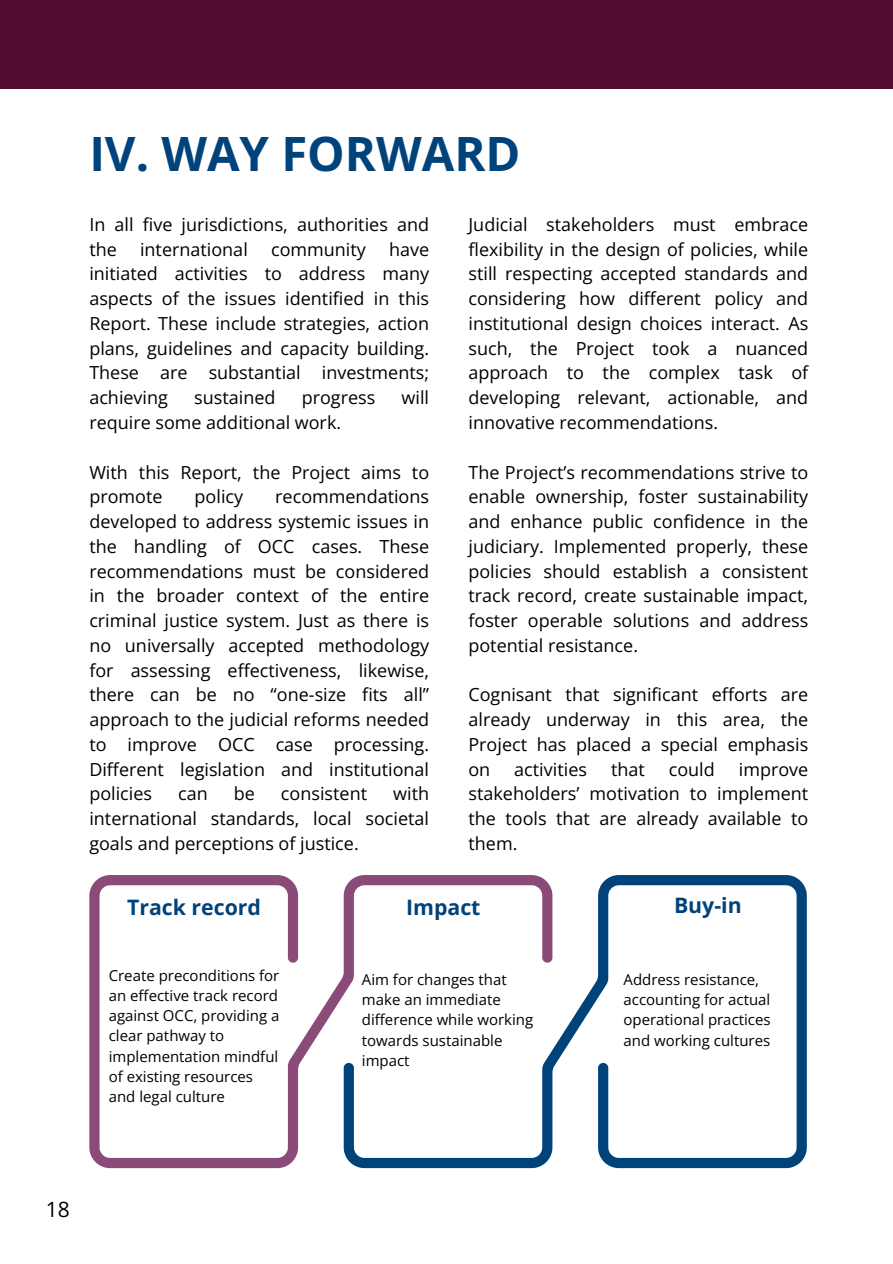
<style>
.page{position:relative;width:893px;height:1264px;background:#fff}
.page>*{position:absolute;margin:0;border:0;box-sizing:border-box;transform-origin:0 0}
.t1{font:700 47.25px "Open Sans";color:#00437b}
.t2{font:700 21.3px "Open Sans";color:#00437b}
.t3{font:21px "Open Sans";color:#000}
.t4{font:18px/24.8px "Open Sans";color:#000;text-align:justify}
.t5{font:15px/20.2px "Open Sans";color:#000}
</style>
<div class="page">
<svg style="left:89px;top:875px;width:255px;height:293px"></svg>
<svg style="left:344px;top:875px;width:462px;height:293px"></svg>
<div style="left:0;top:0;width:892px;height:89px;background:#510b30"></div>
<h1 class="t1" style="left:89px;top:120px;width:432px">IV. WAY FORWARD</h1>
<h3 class="t4" style="left:89px;top:211px;width:341px">In all five jurisdictions, authorities and the</h3>
<h3 class="t4" style="left:89px;top:236px;width:341px;text-indent:299px">have initiated activities to address many aspects of the issues identified in this Report. These include strategies, action plans, guidelines and capacity building.<br>These are substantial investments; achieving</h3>
<h3 class="t4" style="left:140px;top:236px;width:109px">international</h3>
<h3 class="t4" style="left:271px;top:236px;width:96px">community</h3>
<h3 class="t4" style="left:194px;top:385px;width:83px">sustained</h3>
<h3 class="t4" style="left:302px;top:385px;width:75px">progress</h3>
<h3 class="t4" style="left:401px;top:385px;width:29px">will</h3>
<h3 class="t4" style="left:89px;top:409px;width:253px">require some additional work.</h3>
<h3 class="t4" style="left:89px;top:459px;width:341px">With this Report, the Project aims to promote</h3>
<h3 class="t4" style="left:89px;top:484px;width:341px;text-indent:186px">recommendations developed to address systemic issues in the handling of OCC cases. These recommendations must be considered in the broader context of the entire criminal justice system. Just as there is no universally accepted methodology for assessing effectiveness, likewise, there can be no “one-size fits all” approach to the judicial reforms needed to improve OCC case processing.<br>Different legislation and institutional policies</h3>
<h3 class="t4" style="left:195px;top:484px;width:50px">policy</h3>
<h3 class="t4" style="left:89px;top:781px;width:341px;text-indent:304px">with international standards, local societal goals and perceptions of justice.</h3>
<h3 class="t4" style="left:178px;top:781px;width:31px">can</h3>
<h3 class="t4" style="left:234px;top:781px;width:23px">be</h3>
<h3 class="t4" style="left:281px;top:781px;width:88px">consistent</h3>
<h3 class="t4" style="left:468px;top:211px;width:341px">Judicial stakeholders must embrace flexibility in the design of policies, while still respecting accepted standards and considering how different policy and institutional design choices interact. As such, the Project took a nuanced approach to the complex task of developing relevant, actionable, and innovative recommendations.</h3>
<h3 class="t4" style="left:468px;top:459px;width:341px">The Project’s recommendations strive to enable ownership, foster sustainability and enhance public confidence in the judiciary. Implemented properly, these policies should establish a consistent track record, create sustainable impact, foster operable solutions and address potential resistance.</h3>
<h3 class="t4" style="left:468px;top:682px;width:341px">Cognisant that significant efforts are already underway in this area, the Project has placed a special emphasis on</h3>
<h3 class="t4" style="left:514px;top:756px;width:74px">activities</h3>
<h3 class="t4" style="left:611px;top:756px;width:35px">that</h3>
<h3 class="t4" style="left:668px;top:756px;width:48px">could</h3>
<h3 class="t4" style="left:468px;top:756px;width:341px;text-indent:270px">improve stakeholders’ motivation to implement the tools that are already available to them.</h3>
<p class="t2" style="left:127px;top:892px;width:135px">Track record</p>
<h2 class="t2" style="left:406px;top:892px;width:76px">Impact</h2>
<h2 class="t2" style="left:674px;top:890px;width:69px">Buy-in</h2>
<p class="t5" style="left:109px;top:964px;width:172px">Create preconditions for an effective track record against OCC, providing a clear pathway to implementation mindful of existing resources and legal culture</p>
<p class="t5" style="left:362px;top:968px;width:173px">Aim for changes that make an immediate difference while working towards sustainable impact</p>
<h2 class="t5" style="left:623px;top:968px;width:149px">Address resistance, accounting for actual operational practices and working cultures</h2>
<p class="t3" style="left:46px;top:1194px;width:25px">18</p>
</div>
